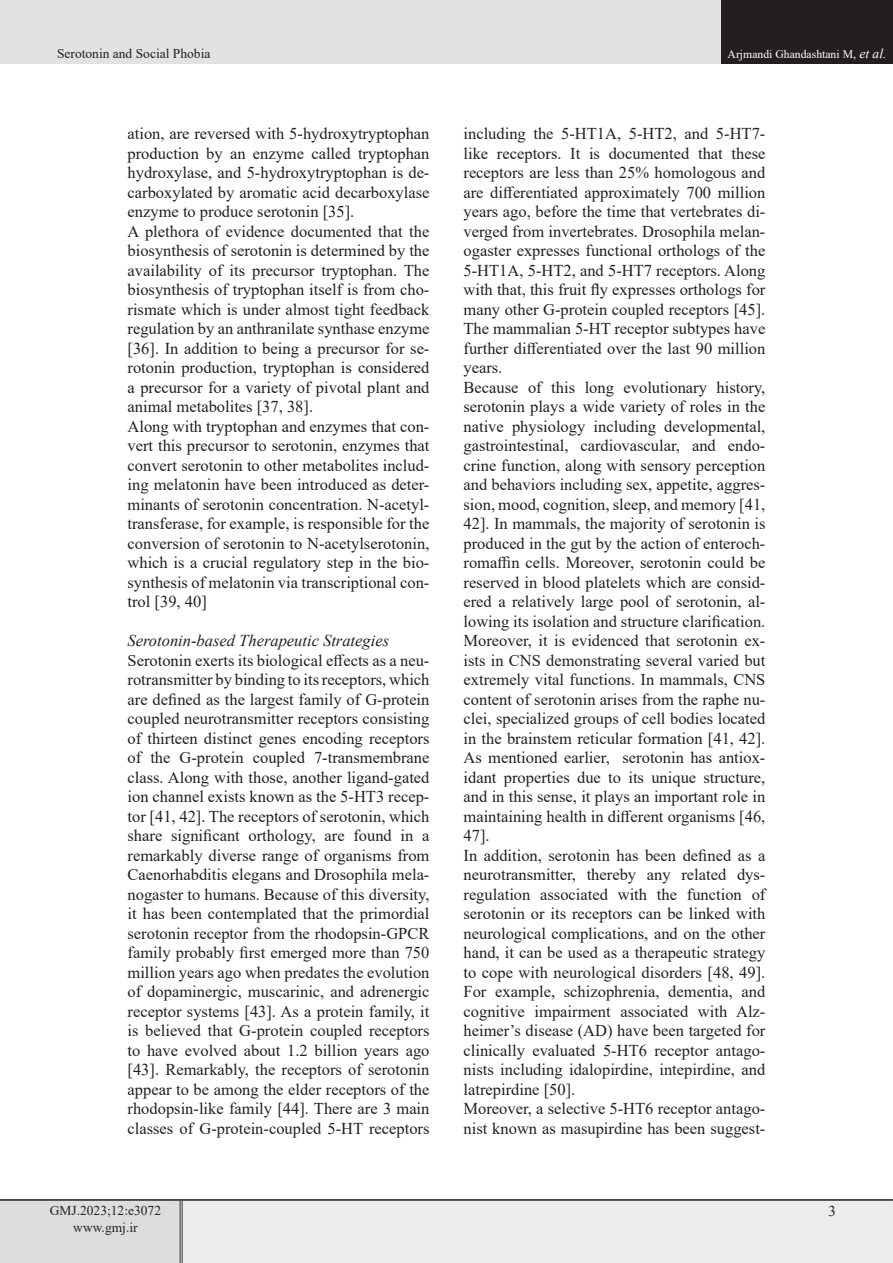
<style>
.page{position:relative;width:893px;height:1263px;background:#fff}
.page>*{position:absolute;margin:0;border:0;box-sizing:border-box;transform-origin:0 0}
.List_Paragraph{font:16.5px/19.5px "Times New Roman";color:#231f20;text-align:justify}
.List_Paragraph-2{font:italic 16.5px "Times New Roman";color:#231f20}
.t1{font:15px "Times New Roman";color:#231f20}
.eeeeeeeeeeee{font:13.5px "Times New Roman";color:#231f20}
.t2{font:11.7px "Times New Roman";color:#fff}
.s1{font-size:12px}
.s2{font-style:italic;font-size:13.5px}
</style>
<div class="page">
<div style="left:0;top:0;width:722px;height:64px;background:#e1e2e4"></div>
<div style="left:722px;top:0;width:171px;height:64px;background:#231f20"></div>
<div style="left:0;top:1200px;width:181px;height:63px;background:#dcdddf"></div>
<div style="left:181px;top:1200px;width:712px;height:63px;background:#ececee"></div>
<hr style="left:180px;top:1201px;width:3px;height:62px;background:#fff">
<hr style="left:180px;top:1201px;width:1px;height:62px;background:#231f20">
<hr style="left:182px;top:1201px;width:1px;height:62px;background:#231f20">
<hr style="left:0;top:1199px;width:181px;height:2px;background:#231f20">
<hr style="left:181px;top:1199px;width:712px;height:2px;background:#231f20">
<p class="eeeeeeeeeeee" style="left:57px;top:44px;width:155px">Serotonin and Social Phobia</p>
<p class="t2" style="left:728px;top:46px;width:160px">Arjmandi Ghandashtani M<span class="s1">,</span> <span class="s2">et al.</span></p>
<p class="List_Paragraph" style="left:128px;top:123px;width:303px">ation, are reversed with 5-hydroxytryptophan production by an enzyme called tryptophan hydroxylase, and 5-hydroxytryptophan is de&shy;carboxylated by aromatic acid decarboxylase enzyme to produce serotonin [35].</p>
<p class="List_Paragraph" style="left:128px;top:221px;width:303px">A plethora of evidence documented that the biosynthesis of serotonin is determined by the availability of its precursor tryptophan. The biosynthesis of tryptophan itself is from cho&shy;rismate which is under almost tight feedback regulation by an anthranilate synthase enzyme [36]. In addition to being a precursor for se&shy;rotonin production, tryptophan is considered a precursor for a variety of pivotal plant and animal metabolites [37, 38].</p>
<p class="List_Paragraph" style="left:128px;top:416px;width:303px">Along with tryptophan and enzymes that con&shy;vert this precursor to serotonin, enzymes that convert serotonin to other metabolites includ&shy;ing melatonin have been introduced as deter&shy;minants of serotonin concentration. N-acetyl&shy;transferase, for example, is responsible for the conversion of serotonin to N-acetylserotonin, which is a crucial regulatory step in the bio&shy;synthesis of melatonin via transcriptional con&shy;trol [39, 40]</p>
<p class="List_Paragraph-2" style="left:128px;top:629px;width:263px">Serotonin-based Therapeutic Strategies</p>
<p class="List_Paragraph" style="left:128px;top:650px;width:303px">Serotonin exerts its biological effects as a neu&shy;rotransmitter by binding to its receptors, which are defined as the largest family of G-protein coupled neurotransmitter receptors consisting of thirteen distinct genes encoding receptors of the G-protein coupled 7-transmembrane class. Along with those, another ligand-gated ion channel exists known as the 5-HT3 recep&shy;tor [41, 42]. The receptors of serotonin, which share significant orthology, are found in a remarkably diverse range of organisms from Caenorhabditis elegans and Drosophila mela&shy;nogaster to humans. Because of this diversity, it has been contemplated that the primordial serotonin receptor from the rhodopsin-GPCR family probably first emerged more than 750 million years ago when predates the evolution of dopaminergic, muscarinic, and adrenergic receptor systems [43]. As a protein family, it is believed that G-protein coupled receptors to have evolved about 1.2 billion years ago [43]. Remarkably, the receptors of serotonin appear to be among the elder receptors of the rhodopsin-like family [44]. There are 3 main classes of G-protein-coupled 5-HT receptors</p>
<p class="eeeeeeeeeeee" style="left:50px;top:1201px;width:113px">GMJ.2023;12:e3072</p>
<p class="eeeeeeeeeeee" style="left:73px;top:1217px;width:66px">www.gmj.ir</p>
<p class="List_Paragraph" style="left:463px;top:123px;width:303px">including the 5-HT1A, 5-HT2, and 5-HT7- like receptors. It is documented that these receptors are less than 25% homologous and are differentiated approximately 700 million years ago, before the time that vertebrates di&shy;verged from invertebrates. Drosophila melan&shy;ogaster expresses functional orthologs of the 5-HT1A, 5-HT2, and 5-HT7 receptors. Along with that, this fruit fly expresses orthologs for many other G-protein coupled receptors [45].<br>The mammalian 5-HT receptor subtypes have further differentiated over the last 90 million years.</p>
<p class="List_Paragraph" style="left:463px;top:377px;width:303px">Because of this long evolutionary history, serotonin plays a wide variety of roles in the native physiology including developmental, gastrointestinal, cardiovascular, and endo&shy;crine function, along with sensory perception and behaviors including sex, appetite, aggres&shy;sion, mood, cognition, sleep, and memory [41, 42]. In mammals, the majority of serotonin is produced in the gut by the action of enteroch&shy;romaffin cells. Moreover, serotonin could be reserved in blood platelets which are consid&shy;ered a relatively large pool of serotonin, al&shy;lowing its isolation and structure clarification.<br>Moreover, it is evidenced that serotonin ex&shy;ists in CNS demonstrating several varied but extremely vital functions. In mammals, CNS content of serotonin arises from the raphe nu&shy;clei, specialized groups of cell bodies located in the brainstem reticular formation [41, 42].<br>As mentioned earlier, serotonin has antiox&shy;idant properties due to its unique structure, and in this sense, it plays an important role in maintaining health in different organisms [46, 47].</p>
<p class="List_Paragraph" style="left:463px;top:845px;width:303px">In addition, serotonin has been defined as a neurotransmitter, thereby any related dys&shy;regulation associated with the function of serotonin or its receptors can be linked with neurological complications, and on the other hand, it can be used as a therapeutic strategy to cope with neurological disorders [48, 49].<br>For example, schizophrenia, dementia, and cognitive impairment associated with Alz&shy;heimer’s disease (AD) have been targeted for clinically evaluated 5-HT6 receptor antago&shy;nists including idalopirdine, intepirdine, and latrepirdine [50].</p>
<p class="List_Paragraph" style="left:463px;top:1098px;width:303px">Moreover, a selective 5-HT6 receptor antago&shy;nist known as masupirdine has been suggest-</p>
<p class="t1" style="left:828px;top:1201px;width:9px">3</p>
</div>
